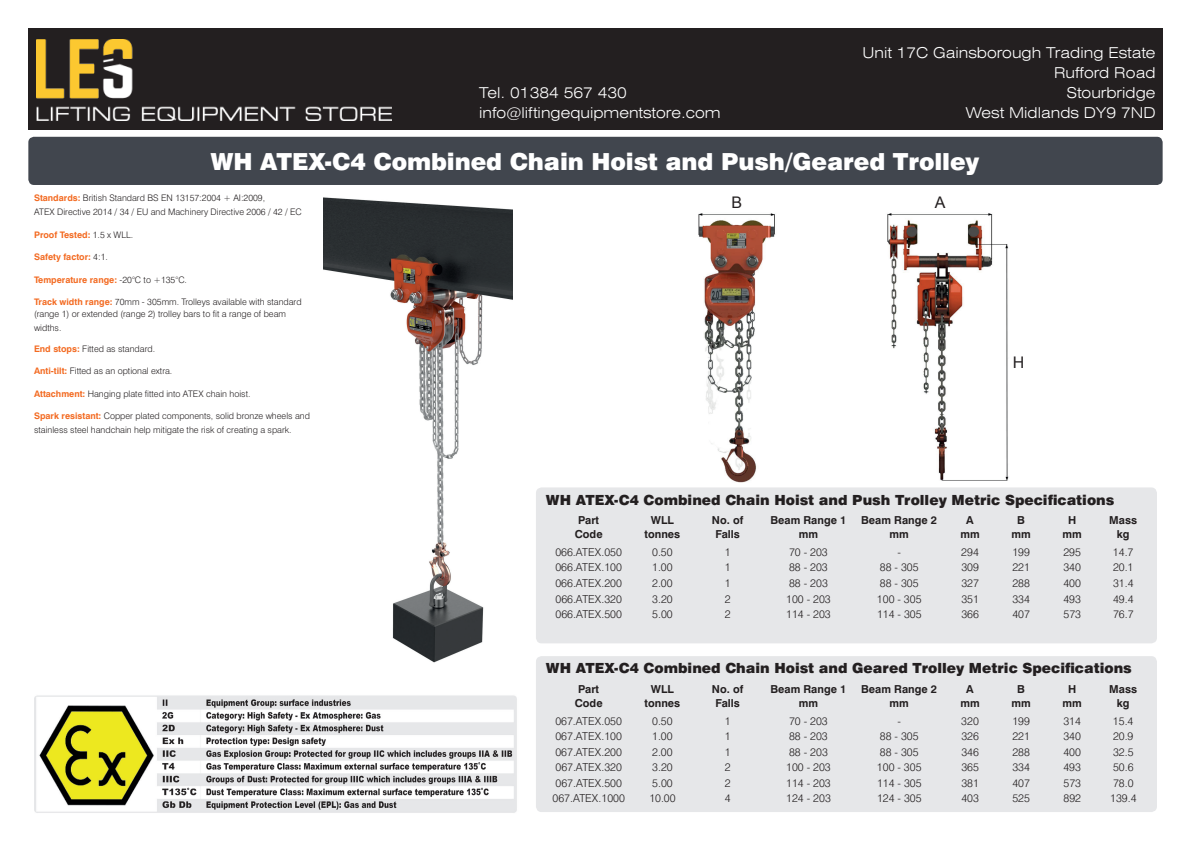
<style>
.page{position:relative;width:1191px;height:842px;background:#fff}
.page>*{position:absolute;margin:0;border:0;box-sizing:border-box;transform-origin:0 0}
.t1{font:900 23.5px "Swiss 721 BT";letter-spacing:-.005em;color:#fff}
.t2{font:16px "Arial";color:#231f20}
.t3{font:300 expanded 15px/20px "Swiss 721 BT";color:#fff;text-align:right}
.t4{font:900 14px "Swiss 721 BT";color:#231f20}
.t5{font:300 11px "Swiss 721 BT";color:#231f20}
.t6{font:700 11px/14px "Swiss 721 BT";color:#231f20;text-align:center}
.t7{font:300 9px/14px "Swiss 721 BT";color:#231f20}
.t8{font:700 9px "Swiss 721 BT";color:#f36a21}
.s1{font-weight:700;color:#f36a21}
.s2{font-weight:300;color:#231f20}
</style>
<div class="page">
<div style="left:28px;top:28px;width:1134px;height:102px;background:#231f20"></div>
<img style="left:37px;top:40px;width:354px;height:80px">
<div style="left:28px;top:137px;width:1134px;height:48px;background:#41464e;border-radius:6px"></div>
<div style="left:536px;top:487px;width:621px;height:156px;background:#e6e7e9;border-radius:6px"></div>
<div style="left:536px;top:656px;width:621px;height:156px;background:#e6e7e9;border-radius:6px"></div>
<img style="left:324px;top:197px;width:189px;height:466px">
<img style="left:698px;top:213px;width:77px;height:270px">
<img style="left:887px;top:213px;width:122px;height:268px">
<div style="left:984px;top:345px;width:17px;height:26px;background:#fff"></div>
<img style="left:34px;top:695px;width:483px;height:118px">
<h3 class="t3" style="left:862px;top:43px;width:294px">Unit 17C Gainsborough Trading Estate<br>Rufford Road<br>Stourbridge<br>West Midlands DY9 7ND</h3>
<h3 class="t3" style="left:479px;top:83px;width:243px;text-align:left">Tel. 01384 567 430 info@liftingequipmentstore.com</h3>
<h1 class="t1" style="left:210px;top:148px;width:770px">WH ATEX-C4 Combined Chain Hoist and Push/Geared Trolley</h1>
<p class="t7" style="left:34px;top:191px;width:269px"><span class="s1">Standards:</span> British Standard BS EN 13157:2004 + AI:2009,<br>ATEX Directive 2014 / 34 / EU and Machinery Directive 2006 / 42 / EC</p>
<p class="t8" style="left:34px;top:229px;width:101px">Proof Tested: <span class="s2">1.5 x WLL.</span></p>
<p class="t8" style="left:34px;top:251px;width:75px">Safety factor: <span class="s2">4:1.</span></p>
<p class="t8" style="left:34px;top:274px;width:154px">Temperature range: <span class="s2">-20°C to +135°C.</span></p>
<p class="t7" style="left:34px;top:296px;width:269px;line-height:12px"><span class="s1">Track width range:</span> 70mm - 305mm. Trolleys available with standard (range 1) or extended (range 2) trolley bars to fit a range of beam</p>
<p class="t7" style="left:34px;top:321px;width:29px">widths.</p>
<p class="t7" style="left:34px;top:341px;width:123px"><span class="s1">End stops:</span> Fitted as standard.</p>
<p class="t7" style="left:34px;top:364px;width:140px"><span class="s1">Anti-tilt:</span> Fitted as an optional extra.</p>
<p class="t7" style="left:34px;top:386px;width:218px"><span class="s1">Attachment:</span> Hanging plate fitted into ATEX chain hoist.</p>
<p class="t7" style="left:34px;top:409px;width:277px"><span class="s1">Spark resistant:</span> Copper plated components, solid bronze wheels and stainless steel handchain help mitigate the risk of creating a spark.</p>
<h2 class="t2" style="left:731px;top:192px;width:12px">B</h2>
<h2 class="t2" style="left:934px;top:192px;width:12px">A</h2>
<h2 class="t2" style="left:1013px;top:352px;width:13px">H</h2>
<p class="t4" style="left:546px;top:491px;width:570px">WH ATEX-C4 Combined Chain Hoist and Push Trolley Metric Specifications</p>
<p class="t6" style="left:575px;top:513px;width:29px">Part<br>Code</p>
<p class="t6" style="left:644px;top:513px;width:37px">WLL tonnes</p>
<p class="t6" style="left:712px;top:513px;width:33px">No. of<br>Falls</p>
<p class="t6" style="left:770px;top:513px;width:77px">Beam Range 1 mm</p>
<p class="t6" style="left:861px;top:513px;width:77px">Beam Range 2 mm</p>
<p class="t6" style="left:960px;top:513px;width:21px">A mm</p>
<p class="t6" style="left:1011px;top:513px;width:21px">B mm</p>
<p class="t6" style="left:1062px;top:513px;width:21px">H mm</p>
<p class="t6" style="left:1109px;top:513px;width:29px">Mass kg</p>
<p class="t5" style="left:555px;top:545px;width:68px">066.ATEX.050</p>
<p class="t5" style="left:652px;top:545px;width:22px">0.50</p>
<p class="t5" style="left:724px;top:545px;width:7px">1</p>
<p class="t5" style="left:789px;top:545px;width:40px">70 - 203</p>
<p class="t5" style="left:897px;top:545px;width:5px">-</p>
<p class="t5" style="left:961px;top:545px;width:19px">294</p>
<p class="t5" style="left:1012px;top:545px;width:19px">199</p>
<p class="t5" style="left:1063px;top:545px;width:19px">295</p>
<p class="t5" style="left:1113px;top:545px;width:22px">14.7</p>
<p class="t5" style="left:555px;top:561px;width:68px">066.ATEX.100</p>
<p class="t5" style="left:652px;top:561px;width:22px">1.00</p>
<p class="t5" style="left:724px;top:561px;width:7px">1</p>
<p class="t5" style="left:789px;top:561px;width:40px">88 - 203</p>
<p class="t5" style="left:880px;top:561px;width:40px">88 - 305</p>
<p class="t5" style="left:961px;top:561px;width:19px">309</p>
<p class="t5" style="left:1012px;top:561px;width:19px">221</p>
<p class="t5" style="left:1063px;top:561px;width:19px">340</p>
<p class="t5" style="left:1113px;top:561px;width:22px">20.1</p>
<p class="t5" style="left:555px;top:576px;width:68px">066.ATEX.200</p>
<p class="t5" style="left:652px;top:576px;width:22px">2.00</p>
<p class="t5" style="left:724px;top:576px;width:7px">1</p>
<p class="t5" style="left:789px;top:576px;width:40px">88 - 203</p>
<p class="t5" style="left:880px;top:576px;width:40px">88 - 305</p>
<p class="t5" style="left:961px;top:576px;width:19px">327</p>
<p class="t5" style="left:1012px;top:576px;width:19px">288</p>
<p class="t5" style="left:1063px;top:576px;width:19px">400</p>
<p class="t5" style="left:1113px;top:576px;width:22px">31.4</p>
<p class="t5" style="left:555px;top:592px;width:68px">066.ATEX.320</p>
<p class="t5" style="left:652px;top:592px;width:22px">3.20</p>
<p class="t5" style="left:725px;top:592px;width:7px">2</p>
<p class="t5" style="left:786px;top:592px;width:46px">100 - 203</p>
<p class="t5" style="left:877px;top:592px;width:46px">100 - 305</p>
<p class="t5" style="left:961px;top:592px;width:19px">351</p>
<p class="t5" style="left:1012px;top:592px;width:19px">334</p>
<p class="t5" style="left:1063px;top:592px;width:19px">493</p>
<p class="t5" style="left:1113px;top:592px;width:22px">49.4</p>
<p class="t5" style="left:555px;top:607px;width:68px">066.ATEX.500</p>
<p class="t5" style="left:652px;top:607px;width:22px">5.00</p>
<p class="t5" style="left:725px;top:607px;width:7px">2</p>
<p class="t5" style="left:786px;top:607px;width:46px">114 - 203</p>
<p class="t5" style="left:877px;top:607px;width:46px">114 - 305</p>
<p class="t5" style="left:961px;top:607px;width:19px">366</p>
<p class="t5" style="left:1012px;top:607px;width:19px">407</p>
<p class="t5" style="left:1063px;top:607px;width:19px">573</p>
<p class="t5" style="left:1113px;top:607px;width:22px">76.7</p>
<p class="t4" style="left:546px;top:659px;width:587px">WH ATEX-C4 Combined Chain Hoist and Geared Trolley Metric Specifications</p>
<p class="t6" style="left:575px;top:682px;width:29px">Part<br>Code</p>
<p class="t6" style="left:644px;top:682px;width:37px">WLL tonnes</p>
<p class="t6" style="left:712px;top:682px;width:33px">No. of<br>Falls</p>
<p class="t6" style="left:770px;top:682px;width:77px">Beam Range 1 mm</p>
<p class="t6" style="left:861px;top:682px;width:77px">Beam Range 2 mm</p>
<p class="t6" style="left:960px;top:682px;width:21px">A mm</p>
<p class="t6" style="left:1011px;top:682px;width:21px">B mm</p>
<p class="t6" style="left:1062px;top:682px;width:21px">H mm</p>
<p class="t6" style="left:1109px;top:682px;width:29px">Mass kg</p>
<p class="t5" style="left:555px;top:714px;width:68px">067.ATEX.050</p>
<p class="t5" style="left:652px;top:714px;width:22px">0.50</p>
<p class="t5" style="left:724px;top:714px;width:7px">1</p>
<p class="t5" style="left:789px;top:714px;width:40px">70 - 203</p>
<p class="t5" style="left:897px;top:714px;width:5px">-</p>
<p class="t5" style="left:961px;top:714px;width:19px">320</p>
<p class="t5" style="left:1012px;top:714px;width:19px">199</p>
<p class="t5" style="left:1063px;top:714px;width:19px">314</p>
<p class="t5" style="left:1113px;top:714px;width:22px">15.4</p>
<p class="t5" style="left:555px;top:729px;width:68px">067.ATEX.100</p>
<p class="t5" style="left:652px;top:729px;width:22px">1.00</p>
<p class="t5" style="left:724px;top:729px;width:7px">1</p>
<p class="t5" style="left:789px;top:729px;width:40px">88 - 203</p>
<p class="t5" style="left:880px;top:729px;width:40px">88 - 305</p>
<p class="t5" style="left:961px;top:729px;width:19px">326</p>
<p class="t5" style="left:1012px;top:729px;width:19px">221</p>
<p class="t5" style="left:1063px;top:729px;width:19px">340</p>
<p class="t5" style="left:1113px;top:729px;width:22px">20.9</p>
<p class="t5" style="left:555px;top:745px;width:68px">067.ATEX.200</p>
<p class="t5" style="left:652px;top:745px;width:22px">2.00</p>
<p class="t5" style="left:724px;top:745px;width:7px">1</p>
<p class="t5" style="left:789px;top:745px;width:40px">88 - 203</p>
<p class="t5" style="left:880px;top:745px;width:40px">88 - 305</p>
<p class="t5" style="left:961px;top:745px;width:19px">346</p>
<p class="t5" style="left:1012px;top:745px;width:19px">288</p>
<p class="t5" style="left:1063px;top:745px;width:19px">400</p>
<p class="t5" style="left:1113px;top:745px;width:22px">32.5</p>
<p class="t5" style="left:555px;top:761px;width:68px">067.ATEX.320</p>
<p class="t5" style="left:652px;top:761px;width:22px">3.20</p>
<p class="t5" style="left:725px;top:761px;width:7px">2</p>
<p class="t5" style="left:786px;top:761px;width:46px">100 - 203</p>
<p class="t5" style="left:877px;top:761px;width:46px">100 - 305</p>
<p class="t5" style="left:961px;top:761px;width:19px">365</p>
<p class="t5" style="left:1012px;top:761px;width:19px">334</p>
<p class="t5" style="left:1063px;top:761px;width:19px">493</p>
<p class="t5" style="left:1113px;top:761px;width:22px">50.6</p>
<p class="t5" style="left:555px;top:776px;width:68px">067.ATEX.500</p>
<p class="t5" style="left:652px;top:776px;width:22px">5.00</p>
<p class="t5" style="left:725px;top:776px;width:7px">2</p>
<p class="t5" style="left:786px;top:776px;width:46px">114 - 203</p>
<p class="t5" style="left:877px;top:776px;width:46px">114 - 305</p>
<p class="t5" style="left:961px;top:776px;width:19px">381</p>
<p class="t5" style="left:1012px;top:776px;width:19px">407</p>
<p class="t5" style="left:1063px;top:776px;width:19px">573</p>
<p class="t5" style="left:1113px;top:776px;width:22px">78.0</p>
<p class="t5" style="left:552px;top:792px;width:74px">067.ATEX.1000</p>
<p class="t5" style="left:649px;top:792px;width:28px">10.00</p>
<p class="t5" style="left:725px;top:792px;width:7px">4</p>
<p class="t5" style="left:786px;top:792px;width:46px">124 - 203</p>
<p class="t5" style="left:877px;top:792px;width:46px">124 - 305</p>
<p class="t5" style="left:961px;top:792px;width:19px">403</p>
<p class="t5" style="left:1012px;top:792px;width:19px">525</p>
<p class="t5" style="left:1063px;top:792px;width:19px">892</p>
<p class="t5" style="left:1110px;top:792px;width:28px">139.4</p>
</div>
